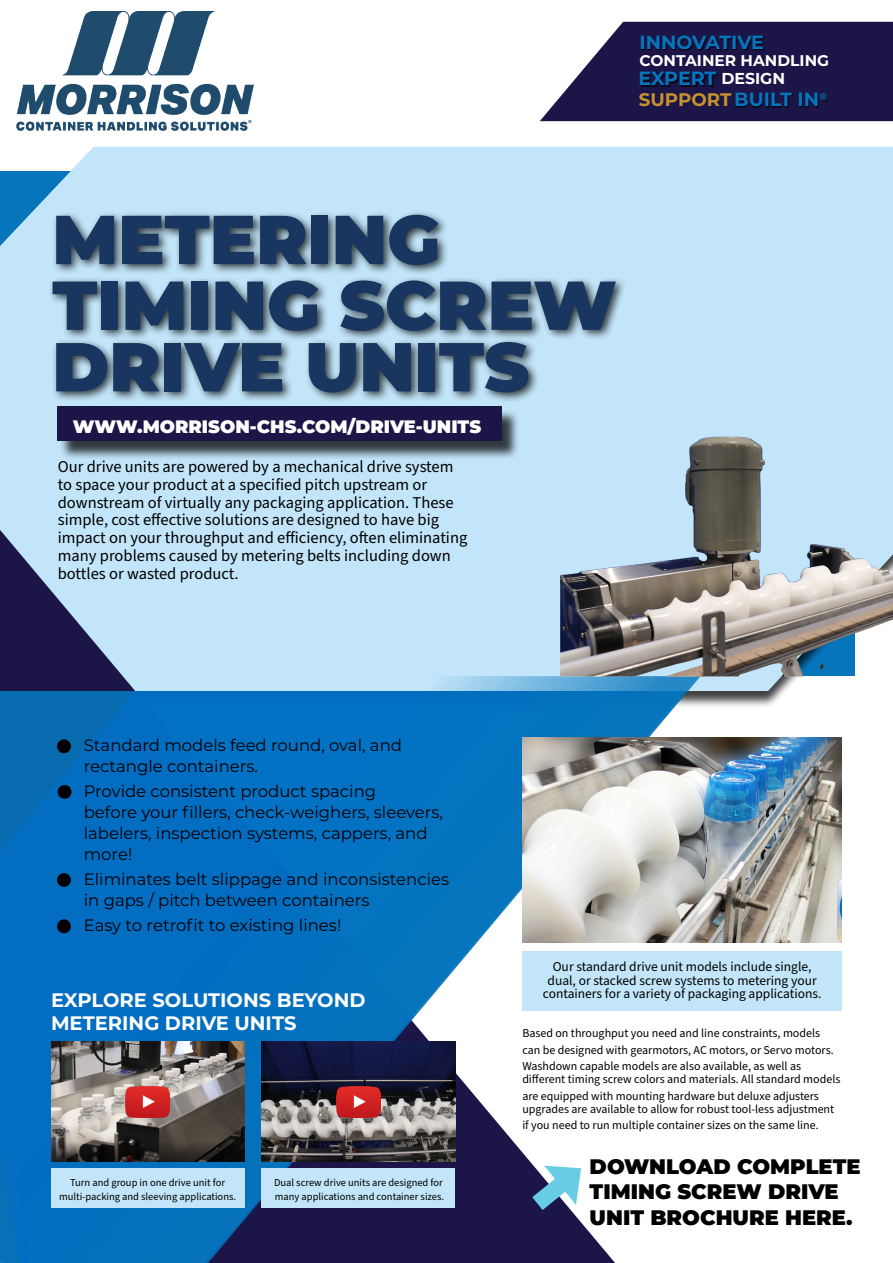
<style>
.page{position:relative;width:893px;height:1263px;background:#fff}
.page>*{position:absolute;margin:0;border:0;box-sizing:border-box;transform-origin:0 0}
.t1{font:900 69px/63.6px "Montserrat";color:#18365f}
.t2{font:900 21px/25.2px "Montserrat";color:#000}
.t3{font:700 19.5px/23.4px "Montserrat";color:#fff}
.t4{font:700 19.05px "Montserrat";letter-spacing:-.01em;color:#0675bc}
.t5{font:700 18.15px "Montserrat";color:#c7922c}
.t6{font:900 18px "Montserrat";color:#fff}
.t7{font:16.5px/17.9px "Source Sans Pro";color:#000}
.t8{font:16.5px/21px "Montserrat";color:#000}
.t9{font:700 15.45px "Montserrat";color:#fff}
.t10{font:13.5px/13.5px "Source Sans Pro";color:#000;text-align:center}
.t11{font:12px/16.5px "Source Sans Pro";color:#000}
.t12{font:10.5px/14.5px "Source Sans Pro";color:#000;text-align:center}
.s1{font-size:19.05px;color:#0675bc}
.s2{font-size:15.75px;color:#fff}
</style>
<div class="page">
<div style="left:0;top:147px;width:893px;height:383px;background:#c2e5f9"></div>
<svg style="left:0;top:530px;width:514px;height:146px;background:#adcbe3"></svg>
<svg style="left:540px;top:22px;width:353px;height:99px;background:#393460"></svg>
<svg style="left:0;top:676px;width:700px;height:587px;fill:#0471c1"></svg>
<img style="left:522px;top:738px;width:320px;height:204px">
<img style="left:514px;top:415px;width:379px;height:281px">
<img style="left:51px;top:1042px;width:193px;height:119px">
<img style="left:125px;top:1086px;width:45px;height:31px">
<img style="left:262px;top:1042px;width:193px;height:119px">
<img style="left:336px;top:1086px;width:45px;height:31px">
<div style="left:48px;top:210px;width:578px;height:193px;background:#000;opacity:.75"></div>
<div style="left:59px;top:409px;width:461px;height:51px;background:#000;opacity:.75"></div>
<div style="left:57px;top:406px;width:444px;height:35px;background:#1b1548"></div>
<div style="left:522px;top:951px;width:320px;height:59px;background:#c2e5f9"></div>
<div style="left:51px;top:1168px;width:193px;height:40px;background:#c2e5f9"></div>
<div style="left:262px;top:1168px;width:193px;height:40px;background:#c2e5f9"></div>
<div style="left:641px;top:35px;width:124px;height:16px;background:#000;opacity:.75"></div>
<div style="left:640px;top:72px;width:78px;height:14px;background:#000;opacity:.75"></div>
<div style="left:736px;top:92px;width:92px;height:16px;background:#000;opacity:.75"></div>
<svg style="left:514px;top:1155px;width:77px;height:72px"></svg>
<img style="left:17px;top:11px;width:236px;height:119px">
<div style="left:57px;top:739px;width:14px;height:14px;background:#000;border-radius:50%"></div>
<div style="left:58px;top:785px;width:13px;height:14px;background:#000;border-radius:50%"></div>
<div style="left:57px;top:873px;width:14px;height:14px;background:#000;border-radius:50%"></div>
<div style="left:57px;top:919px;width:14px;height:14px;background:#000;border-radius:50%"></div>
<h3 class="t4" style="left:640px;top:29px;width:126px">INNOVATIVE</h3>
<p class="t9" style="left:639px;top:49px;width:191px">CONTAINER HANDLING</p>
<h3 class="t5" style="left:639px;top:87px;width:190px">SUPPORT <span class="s1">BUILT IN</span> <sup>®</sup></h3>
<h3 class="t4" style="left:638px;top:65px;width:148px">EXPERT <span class="s2">DESIGN</span></h3>
<h1 class="t1" style="left:52px;top:203px;width:566px">METERING<br>TIMING SCREW<br>DRIVE UNITS</h1>
<h3 class="t6" style="left:73px;top:413px;width:410px">WWW.MORRISON-CHS.COM/DRIVE-UNITS</h3>
<p class="t7" style="left:58px;top:458px;width:411px">Our drive units are powered by a mechanical drive system to space your product at a specified pitch upstream or downstream of virtually any packaging application. These simple, cost effective solutions are designed to have big impact on your throughput and efficiency, often eliminating many problems caused by metering belts including down bottles or wasted product.</p>
<h3 class="t8" style="left:84px;top:734px;width:320px;text-indent:-27px">• Standard models feed round, oval, and rectangle containers.</h3>
<h3 class="t8" style="left:84px;top:780px;width:361px;text-indent:-27px">• Provide consistent product spacing<br>before your fillers, check-weighers, sleevers, labelers, inspection systems, cappers, and more!</h3>
<h3 class="t8" style="left:84px;top:868px;width:367px;text-indent:-27px">• Eliminates belt slippage and inconsistencies in gaps / pitch between containers</h3>
<h3 class="t8" style="left:57px;top:914px;width:286px">• Easy to retrofit to existing lines!</h3>
<h3 class="t3" style="left:51px;top:987px;width:316px">EXPLORE SOLUTIONS BEYOND<br>METERING DRIVE UNITS</h3>
<p class="t12" style="left:59px;top:1175px;width:179px">Turn and group in one drive unit for multi-packing and sleeving applications.</p>
<p class="t12" style="left:274px;top:1175px;width:172px;text-align:left">Dual screw drive units are designed for many applications and container sizes.</p>
<p class="t10" style="left:543px;top:960px;width:280px">Our standard drive unit models include single, dual, or stacked screw systems to metering your containers for a variety of packaging applications.</p>
<p class="t11" style="left:522px;top:1025px;width:313px">Based on throughput you need and line constraints, models can be designed with gearmotors, AC motors, or Servo motors.<br>Washdown capable models are also available, as well as</p>
<p class="t11" style="left:522px;top:1071px;width:320px">different timing screw colors and materials. All standard models are equipped with mounting hardware but deluxe adjusters</p>
<p class="t11" style="left:522px;top:1101px;width:313px">upgrades are available to allow for robust tool-less adjustment if you need to run multiple container sizes on the same line.</p>
<h2 class="t2" style="left:590px;top:1153px;width:272px">DOWNLOAD COMPLETE<br>TIMING SCREW DRIVE<br>UNIT BROCHURE HERE.</h2>
</div>
